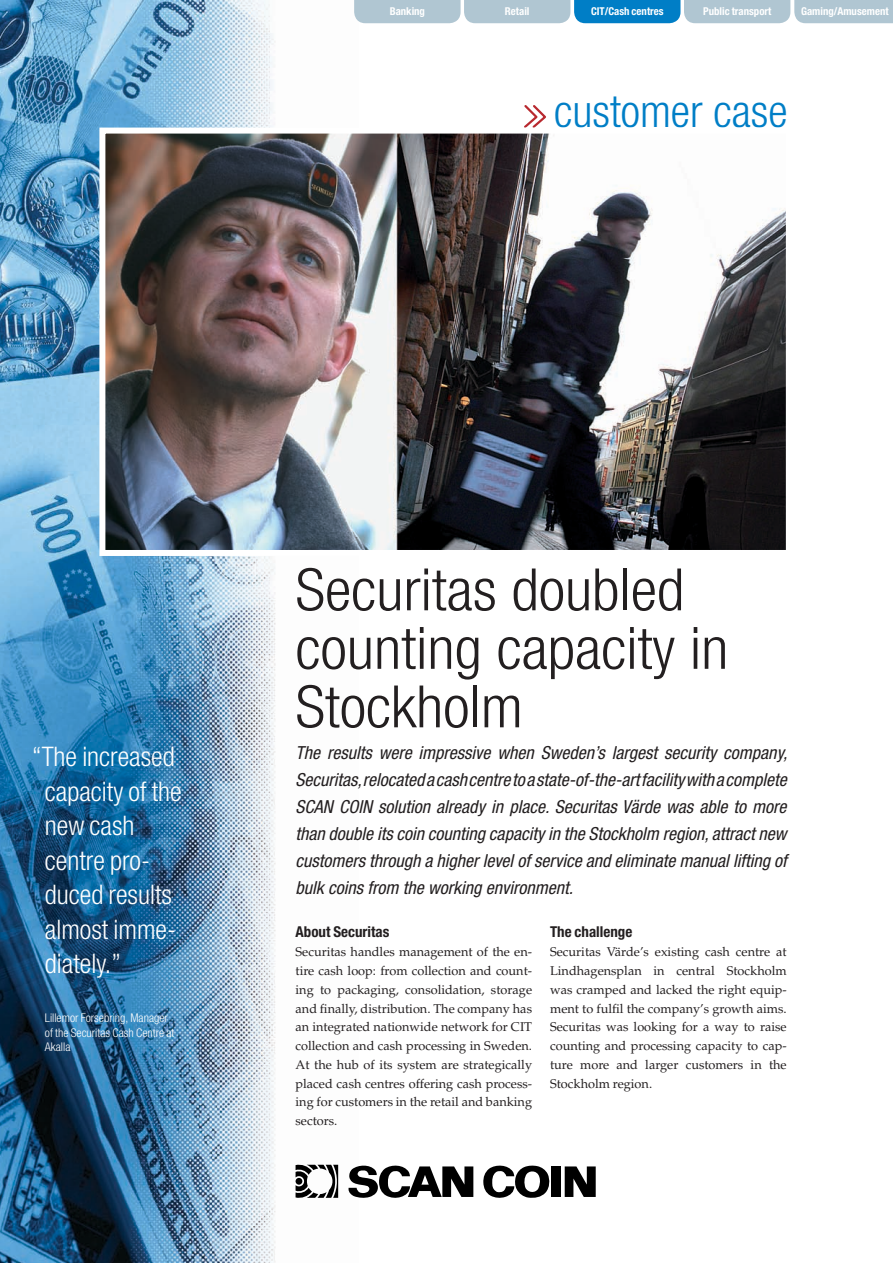
<style>
.page{position:relative;width:893px;height:1263px;background:#fff}
.page>*{position:absolute;margin:0;border:0;box-sizing:border-box;transform-origin:0 0}
.Headline_48p{font:300 condensed 58.5px/58.5px "Helvetica Neue LT Std";color:#231f20;scale:1.05 1}
.Headline_30p{font:300 condensed 45px "Helvetica Neue LT Std";color:#007ec6}
.Citat_Neg_18p{font:300 condensed 27px/34.5px "Helvetica Neue LT Std";color:#fff}
.Ingress_12p{font:italic condensed 18px/27px "Helvetica Neue LT Std";color:#231f20;text-align:justify}
.Subhead_10p{font:700 condensed 15px "Helvetica Neue LT Std";color:#231f20}
.Bodytext_8_5p{font:12.75px/18.8px "Palatino";color:#231f20;text-align:justify}
.Citat_Neg_18p-2{font:300 condensed 12px/14.4px "Helvetica Neue LT Std";color:#fff}
.Subhead_10p-2{font:700 condensed 10.8px "Helvetica Neue LT Std";color:#fff}
</style>
<div class="page">
<img style="left:0;top:0;width:349px;height:1263px">
<svg style="left:296px;top:1164px;width:42px;height:35px"></svg>
<div style="left:296px;top:1178px;width:6px;height:7px;background:#000;border-radius:50%"></div>
<div style="left:552px;top:1166px;width:9px;height:31px;background:#000"></div>
<svg style="left:565px;top:1166px;width:31px;height:31px"></svg>
<svg style="left:349px;top:1165px;width:124px;height:33px"></svg>
<svg style="left:483px;top:1165px;width:67px;height:33px"></svg>
<svg style="left:354px;top:0;width:539px;height:23px;background:#91bad1"></svg>
<svg style="left:524px;top:105px;width:22px;height:20px"></svg>
<img style="left:96px;top:125px;width:690px;height:434px">
<p class="Subhead_10p-2" style="left:390px;top:4px;width:37px">Banking</p>
<p class="Subhead_10p-2" style="left:505px;top:4px;width:26px">Retail</p>
<p class="Subhead_10p-2" style="left:591px;top:4px;width:74px">CIT/Cash centres</p>
<p class="Subhead_10p-2" style="left:703px;top:4px;width:70px">Public transport</p>
<p class="Subhead_10p-2" style="left:801px;top:4px;width:89px">Gaming/Amusement</p>
<p class="Headline_30p" style="left:554px;top:85px;width:235px">customer case</p>
<p class="Citat_Neg_18p" style="left:45px;top:739px;width:138px;text-indent:-13px">“The increased capacity of the new cash centre pro&shy;duced results almost imme&shy;diately.”</p>
<p class="Citat_Neg_18p-2" style="left:45px;top:1011px;width:131px">Lillemor Forsebring, Manager of the Securitas Cash Centre at<br>Akalla</p>
<p class="Headline_48p" style="left:296px;top:560px;width:414px">Securitas doubled counting capacity in</p>
<p class="Headline_48p" style="left:296px;top:677px;width:218px">Stockholm</p>
<p class="Ingress_12p" style="left:296px;top:740px;width:493px">The results were impressive when Sweden’s largest security company, Securitas, relocated a cash centre to a state-of-the-art facility with a complete SCAN COIN solution already in place. Securitas Värde was able to more than double its coin counting capacity in the Stockholm region, attract new customers through a higher level of service and eliminate manual lifting of bulk coins from the working environment.</p>
<p class="Subhead_10p" style="left:296px;top:922px;width:95px">About Securitas</p>
<p class="Bodytext_8_5p" style="left:296px;top:943px;width:238px">Securitas handles management of the en&shy;tire cash loop: from collection and count&shy;ing to packaging, consolidation, storage and finally, distribution. The company has an integrated nationwide network for CIT collection and cash processing in Sweden.<br>At the hub of its system are strategically placed cash centres offering cash process&shy;ing for customers in the retail and banking sectors.</p>
<p class="Subhead_10p" style="left:550px;top:922px;width:84px">The challenge</p>
<p class="Bodytext_8_5p" style="left:550px;top:943px;width:238px">Securitas Värde’s existing cash centre at Lindhagensplan in central Stockholm was cramped and lacked the right equip&shy;ment to fulfil the company’s growth aims.<br>Securitas was looking for a way to raise counting and processing capacity to cap&shy;ture more and larger customers in the Stockholm region.</p>
</div>
